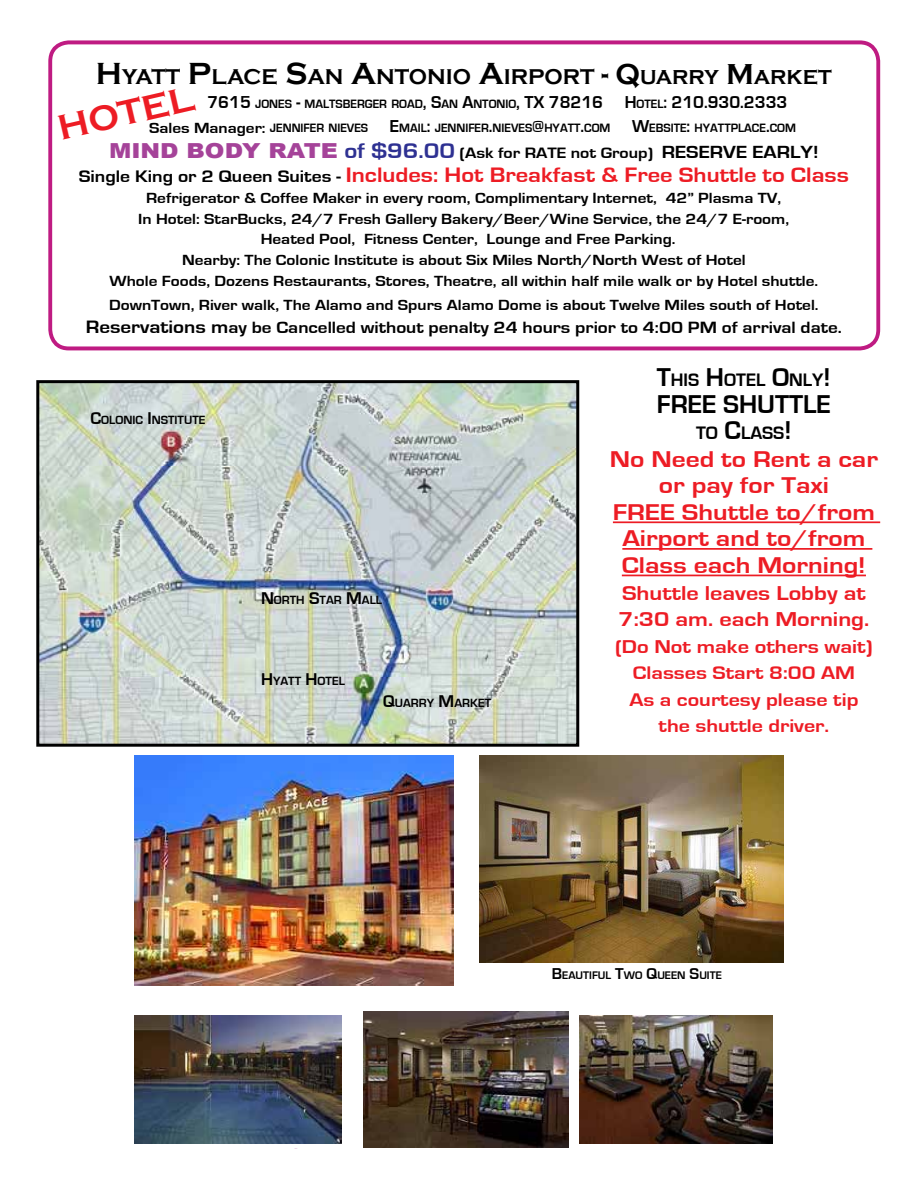
<style>
.page{position:relative;width:918px;height:1188px;background:#fff}
.page>*{position:absolute;margin:0;border:0;box-sizing:border-box;transform-origin:0 0}
.t1{font:700 36px "Copperplate Gothic";color:#ed1c24}
.t2{font:700 26.55px "Eurostile";color:#000}
.t3{font:700 23.55px/26.5px "Eurostile";color:#ed1c24;text-align:center;scale:1.18 1}
.t4{font:700 22.05px "Copperplate Gothic";color:#000}
.t5{font:700 21.6px "Eurostile";color:#ed1c24;scale:1.14 1}
.t6{font:700 20.7px/26.5px "Eurostile";color:#ed1c24;scale:1.18 1}
.t7{font:700 19.2px "Eurostile";color:#ed1c24;scale:1.18 1}
.t8{font:700 18.75px/26.5px "Eurostile";color:#ed1c24;text-align:center;scale:1.18 1}
.t9{font:700 18.6px "Eurostile";color:#000}
.t10{font:700 16.8px "Eurostile";color:#000;scale:1.14 1}
.t11{font:700 15.45px "Eurostile";color:#000;scale:1.14 1}
.t12{font:700 15.15px/20.7px "Eurostile";color:#000;text-align:center;scale:1.14 1}
.t13{font:700 12.45px "Eurostile";color:#000}
.t14{font:700 12.3px "Eurostile";color:#000}
.t15{font:700 11.4px "Eurostile";color:#000}
.s1{font-size:31.5px}
.s2{font-size:29.7px}
.s3{font-size:20.7px}
.s4{font-size:17.85px}
.s5{font-size:12.45px}
.s6{font-family:"Arial";font-weight:900;font-size:20.7px;color:#a54399}
.s7{font-size:21.9px;color:#2e3192}
.s8{font-size:18.15px}
.s9{font-size:17.25px;color:#000}
.s10{font-size:18.45px}
.s11{font-size:17.55px}
.s12{font-size:26.55px}
.s13{font-size:16.2px}
</style>
<div class="page">
<img style="left:135px;top:756px;width:318px;height:229px">
<img style="left:479px;top:756px;width:304px;height:206px">
<div style="left:48px;top:40px;width:832px;height:310px;border:4px solid #bf1b82;border-radius:19px"></div>
<img style="left:40px;top:384px;width:535px;height:359px">
<div style="left:36px;top:380px;width:543px;height:367px;border:3px solid #000"></div>
<hr style="left:613px;top:521px;width:267px;height:2px;background:#ed1c24">
<hr style="left:622px;top:548px;width:250px;height:2px;background:#ed1c24">
<hr style="left:622px;top:575px;width:244px;height:1px;background:#ed1c24">
<img style="left:135px;top:1015px;width:207px;height:129px">
<img style="left:363px;top:1011px;width:205px;height:137px">
<img style="left:579px;top:1015px;width:193px;height:129px">
<h3 class="t4" style="left:96px;top:65px;width:737px"><span class="s1">H</span>YATT <span class="s1">P</span>LACE <span class="s1">S</span>AN <span class="s1">A</span>NTONIO <span class="s1">A</span>IRPORT <span class="s2">- Q</span><span class="s3">UARRY</span> <span class="s2">M</span><span class="s3">ARKET</span></h3>
<p class="t13" style="left:207px;top:97px;width:581px"><span class="s4">7615</span> JONES <span class="s4">-</span> MALTSBERGER ROAD<span class="s4">, S</span>AN <span class="s4">A</span>NTONIO<span class="s4">, TX 78216 H</span>OTEL<span class="s4">: 210.930.2333</span></p>
<p class="t12" style="left:149px;top:118px;width:172px">Sales Manager: <span class="s5">JENNIFER NIEVE</span></p>
<p class="t13" style="left:361px;top:121px;width:148px">S <span class="s4">E</span>MAIL<span class="s4">:</span> JENNIFER<span class="s4">.</span>NIEVE</p>
<p class="t13" style="left:525px;top:121px;width:201px">S<span class="s4">@</span>HYATT<span class="s4">.</span>COM <span class="s4">W</span>EBSITE <span class="s4">:</span> HYATTPL</p>
<p class="t13" style="left:744px;top:121px;width:53px">ACE<span class="s4">.</span>COM</p>
<p class="t11" style="left:109px;top:145px;width:624px"><span class="s6">MIND BODY RATE</span> <span class="s7">of $96.00</span> (Ask for RATE not Group) <span class="s8">RESERVE EARLY!</span></p>
<h3 class="t5" style="left:79px;top:163px;width:677px"><span class="s9">Single King or 2 Queen Suites -</span> Includes: Hot Breakfast &amp; Free Shuttle to Class</h3>
<p class="t12" style="left:110px;top:188px;width:623px">Refrigerator &amp; Coffee Maker in every room, Complimentary Internet, 42” Plasma TV,<br>In Hotel: StarBucks, 24/7 Fresh Gallery Bakery/Beer/Wine Service, the 24/7 E-room, Heated Pool, Fitness Center, Lounge and Free Parking.<br>Nearby: The Colonic Institute is about Six Miles North/North West of Hotel<br>Whole Foods, Dozens Restaurants, Stores, Theatre, all within half mile walk or by Hotel shuttle.</p>
<p class="t12" style="left:109px;top:295px;width:624px">DownTown, River walk, The Alamo and Spurs Alamo Dome is about Twelve Miles south of Hotel.</p>
<p class="t10" style="left:86px;top:319px;width:665px"><span class="s10">Reservations m</span>ay be Cancelled without penalty 24 hours prior to 4:00 PM of arrival date.</p>
<h1 class="t1" style="left:54px;top:109px;width:115px;rotate:-13deg">HO TEL</h1>
<p class="t14" style="left:90px;top:413px;width:110px"><span class="s11">C</span>OLONIC <span class="s11">I</span>NSTITUTE</p>
<p class="t14" style="left:261px;top:593px;width:116px"><span class="s11">N</span> ORTH <span class="s11">S</span>TAR <span class="s11">M</span>ALL</p>
<p class="t14" style="left:261px;top:674px;width:72px"><span class="s11">H</span>YATT <span class="s11">H</span>OTEL</p>
<p class="t14" style="left:383px;top:696px;width:103px"><span class="s11">Q</span>UARRY <span class="s11">M</span>ARKET</p>
<p class="t9" style="left:657px;top:370px;width:176px"><span class="s12">T</span>HIS <span class="s12">H</span>OTEL <span class="s12">O</span>NLY<span class="s12">!</span></p>
<h2 class="t2" style="left:657px;top:389px;width:84px">FREE SHU</h2>
<h2 class="t2" style="left:775px;top:389px;width:57px">TTLE</h2>
<p class="t9" style="left:696px;top:423px;width:97px">TO <span class="s12">C</span>LASS<span class="s12">!</span></p>
<h3 class="t3" style="left:610px;top:446px;width:229px">No Need to Rent a car or pay for Taxi<br>FREE Shuttle to/from<br>Airport and to/from<br>Class each Morning!</h3>
<h3 class="t6" style="left:618px;top:580px;width:214px">Shuttle leaves Lobby at<br>7:30 am. each Morning.</h3>
<p class="t7" style="left:615px;top:636px;width:220px">(Do Not make others wait)</p>
<p class="t8" style="left:629px;top:660px;width:196px">Classes Start 8:00 AM<br>As a courtesy please tip the shuttle driver.</p>
<p class="t15" style="left:552px;top:969px;width:161px"><span class="s13">B</span>EAUTIFUL <span class="s13">T</span>WO <span class="s13">Q</span>UEEN <span class="s13">S</span>UITE</p>
</div>
